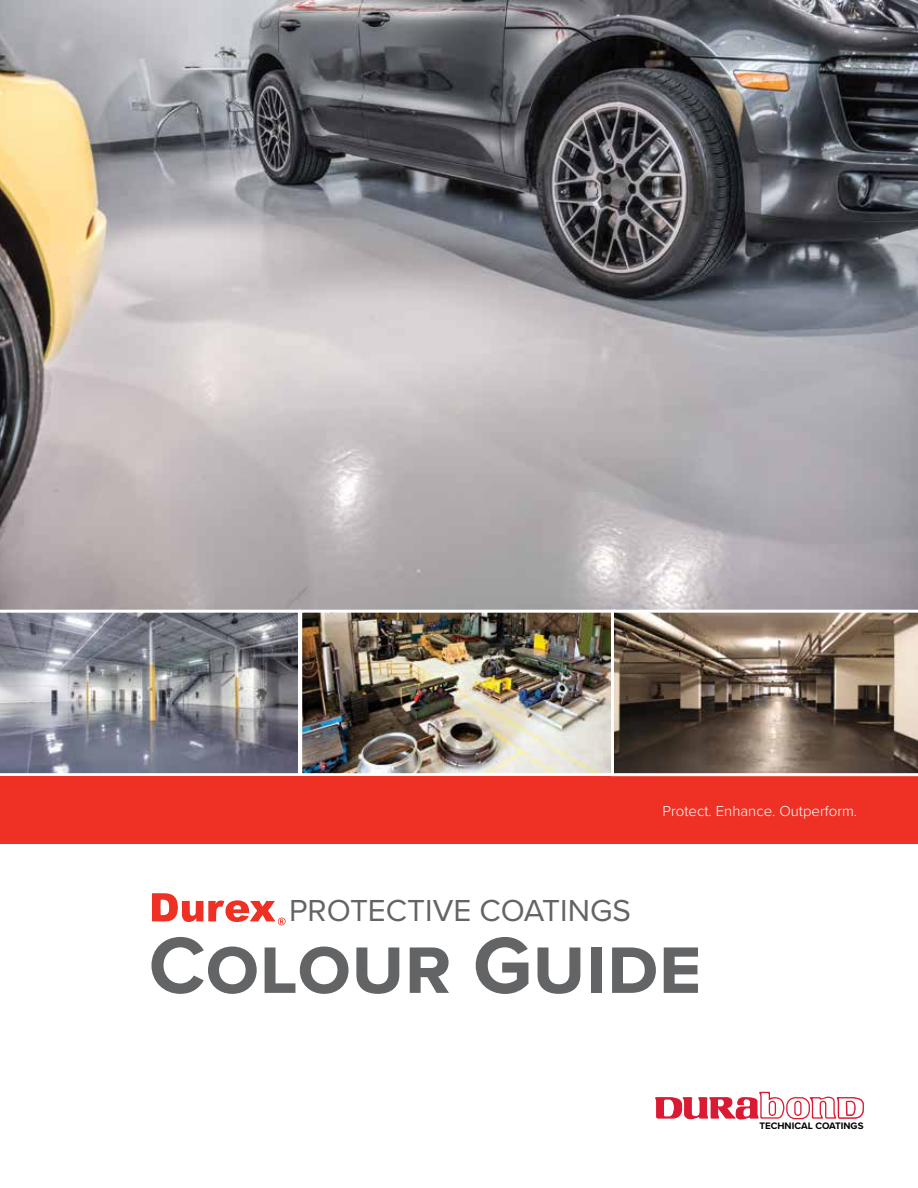
<style>
.page{position:relative;width:918px;height:1188px;background:#fff}
.page>*{position:absolute;margin:0;border:0;box-sizing:border-box;transform-origin:0 0}
.t1{font:700 82.5px "Proxima Nova";color:#636466}
.t2{font:31.5px "Proxima Nova";color:#636466}
.t3{font:300 15px "Proxima Nova";color:#fff}
.t4{font:700 9.75px "Proxima Nova";color:#000}
</style>
<div class="page">
<img style="left:0;top:0;width:918px;height:610px">
<svg style="left:0;top:612px;width:298px;height:162px"></svg>
<img style="left:303px;top:614px;width:308px;height:158px">
<div style="left:299px;top:610px;width:317px;height:166px;border:3px solid #fff"></div>
<svg style="left:152px;top:893px;width:134px;height:32px"></svg>
<div style="left:0;top:776px;width:918px;height:68px;background:#ee3124"></div>
<svg style="left:611px;top:610px;width:307px;height:166px"></svg>
<svg style="left:655px;top:1092px;width:209px;height:28px"></svg>
<h2 class="t2" style="left:289px;top:887px;width:343px">PROTECTIVE COATINGS</h2>
<p class="t3" style="left:663px;top:800px;width:196px">Protect. Enhance. Outperform.</p>
<h1 class="t1" style="left:149px;top:904px;width:554px">Colour Guide</h1>
<p class="t4" style="left:759px;top:1118px;width:106px">TECHNICAL COATINGS</p>
</div>
